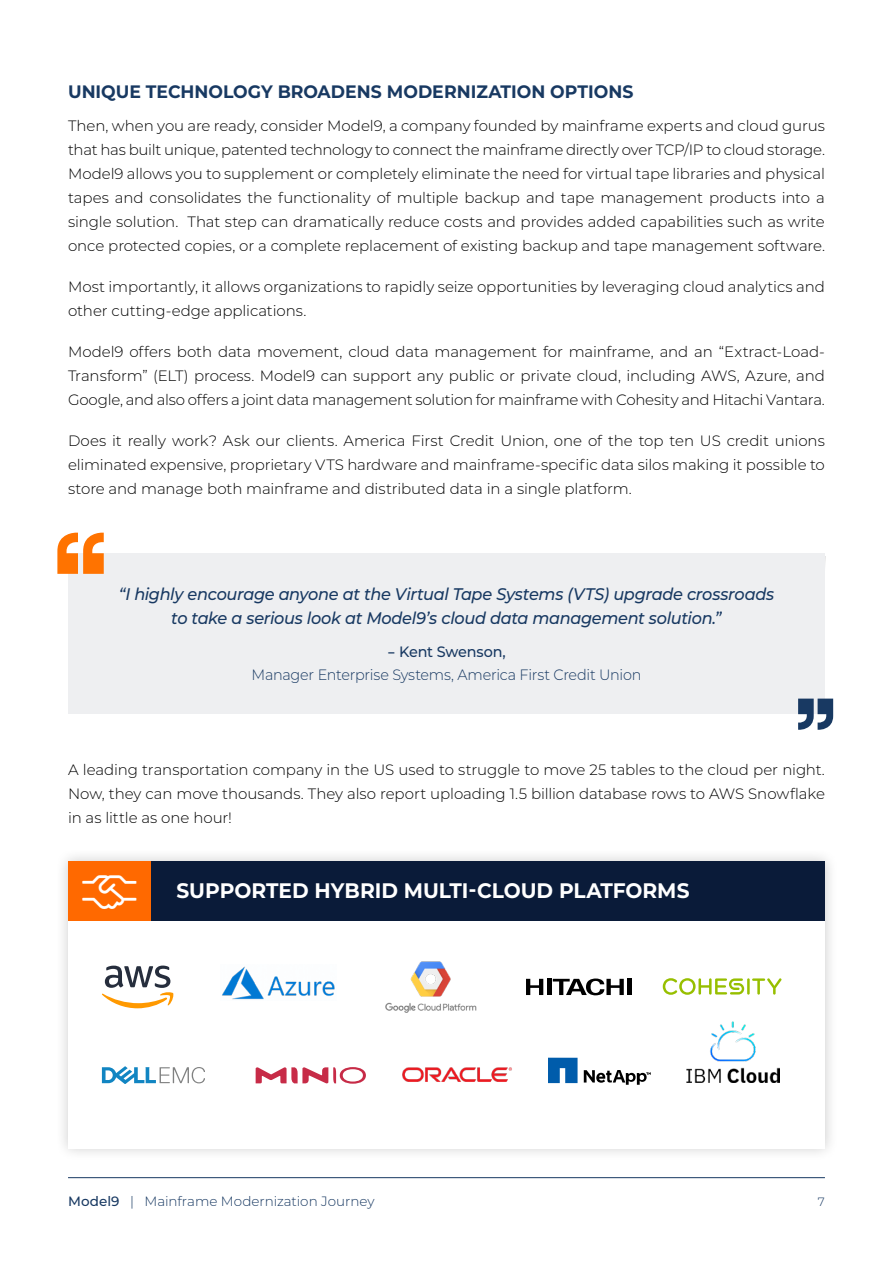
<style>
.page{position:relative;width:893px;height:1263px;background:#fff}
.page>*{position:absolute;margin:0;border:0;box-sizing:border-box;transform-origin:0 0}
.t1{font:700 21px "Montserrat";color:#fff;scale:.96 1}
.t2{font:700 18px "Montserrat";color:#183962;scale:.96 1}
.t3{font:italic 500 16.8px/23.5px "Montserrat";letter-spacing:-.02em;color:#183962;text-align:center;scale:.96 1}
.t4{font:300 15px/24px "Montserrat";letter-spacing:-.01em;color:#000;text-align:justify}
.t5{font:300 15px "Montserrat";letter-spacing:-.015em;color:#183962;scale:.96 1}
.t6{font:500 15px "Montserrat";letter-spacing:-.015em;color:#183962;scale:1.5 1}
.t7{font:300 13.5px "Montserrat";color:#183962}
.t8{font:300 12px "Montserrat";color:#183962}
.s1{font-weight:500}
</style>
<div class="page">
<hr style="left:68px;top:1177px;width:757px;height:1px;background:#183962">
<div style="left:55px;top:848px;width:783px;height:313px;background:#000;opacity:.2"></div>
<div style="left:68px;top:861px;width:757px;height:287px;background:#fff"></div>
<img style="left:385px;top:961px;width:92px;height:52px">
<img style="left:222px;top:966px;width:113px;height:34px">
<svg style="left:663px;top:978px;width:118px;height:17px"></svg>
<svg style="left:256px;top:1067px;width:110px;height:17px"></svg>
<svg style="left:102px;top:965px;width:72px;height:43px"></svg>
<svg style="left:102px;top:1066px;width:103px;height:18px"></svg>
<img style="left:402px;top:1067px;width:110px;height:15px">
<svg style="left:526px;top:979px;width:17px;height:16px"></svg>
<hr style="left:547px;top:979px;width:4px;height:16px;background:#000">
<div style="left:627px;top:979px;width:5px;height:16px;background:#000"></div>
<svg style="left:553px;top:978px;width:71px;height:17px"></svg>
<svg style="left:548px;top:1058px;width:30px;height:25px"></svg>
<svg style="left:584px;top:1070px;width:67px;height:15px"></svg>
<img style="left:686px;top:1021px;width:94px;height:62px">
<div style="left:68px;top:554px;width:757px;height:160px;background:#eeeff1"></div>
<svg style="left:57px;top:533px;width:47px;height:41px"></svg>
<svg style="left:798px;top:699px;width:35px;height:31px"></svg>
<div style="left:151px;top:861px;width:674px;height:60px;background:#0a1b39"></div>
<div style="left:68px;top:861px;width:83px;height:60px;background:#ff6900"></div>
<p class="t2" style="left:68px;top:79px;width:591px">UNIQUE TECHNOLOGY BROADENS MODERNIZATION OPTIONS</p>
<p class="t4" style="left:68px;top:113px;width:758px">Then, when you are ready, consider Model9, a company founded by mainframe experts and cloud gurus that has built unique, patented technology to connect the mainframe directly over TCP/IP to cloud storage.<br>Model9 allows you to supplement or completely eliminate the need for virtual tape libraries and physical tapes and consolidates the functionality of multiple backup and tape management products into a single solution. That step can dramatically reduce costs and provides added capabilities such as write once protected copies, or a complete replacement of existing backup and tape management software.</p>
<p class="t4" style="left:68px;top:274px;width:758px">Most importantly, it allows organizations to rapidly seize opportunities by leveraging cloud analytics and other cutting-edge applications.</p>
<p class="t4" style="left:68px;top:339px;width:758px">Model9 offers both data movement, cloud data management for mainframe, and an “Extract-Load-Transform” (ELT) process. Model9 can support any public or private cloud, including AWS, Azure, and Google, and also offers a joint data management solution for mainframe with Cohesity and Hitachi Vantara.</p>
<p class="t4" style="left:68px;top:428px;width:758px">Does it really work? Ask our clients. America First Credit Union, one of the top ten US credit unions eliminated expensive, proprietary VTS hardware and mainframe-specific data silos making it possible to store and manage both mainframe and distributed data in a single platform.</p>
<p class="t3" style="left:119px;top:582px;width:684px">“I highly encourage anyone at the Virtual Tape Systems (VTS) upgrade crossroads to take a serious look at Model9’s cloud data management solution.”</p>
<p class="t6" style="left:387px;top:641px;width:81px">- Kent Swenson,</p>
<p class="t5" style="left:252px;top:665px;width:408px">Manager Enterprise Systems, America First Credit Union</p>
<p class="t4" style="left:68px;top:757px;width:758px">A leading transportation company in the US used to struggle to move 25 tables to the cloud per night.<br>Now, they can move thousands. They also report uploading 1.5 billion database rows to AWS Snowflake in as little as one hour!</p>
<h1 class="t1" style="left:176px;top:875px;width:536px">SUPPORTED HYBRID MULTI-CLOUD PLATFORMS</h1>
<p class="t7" style="left:68px;top:1191px;width:308px"><span class="s1">Model9</span> | Mainframe Modernization Journey</p>
<p class="t8" style="left:818px;top:1193px;width:8px">7</p>
</div>
